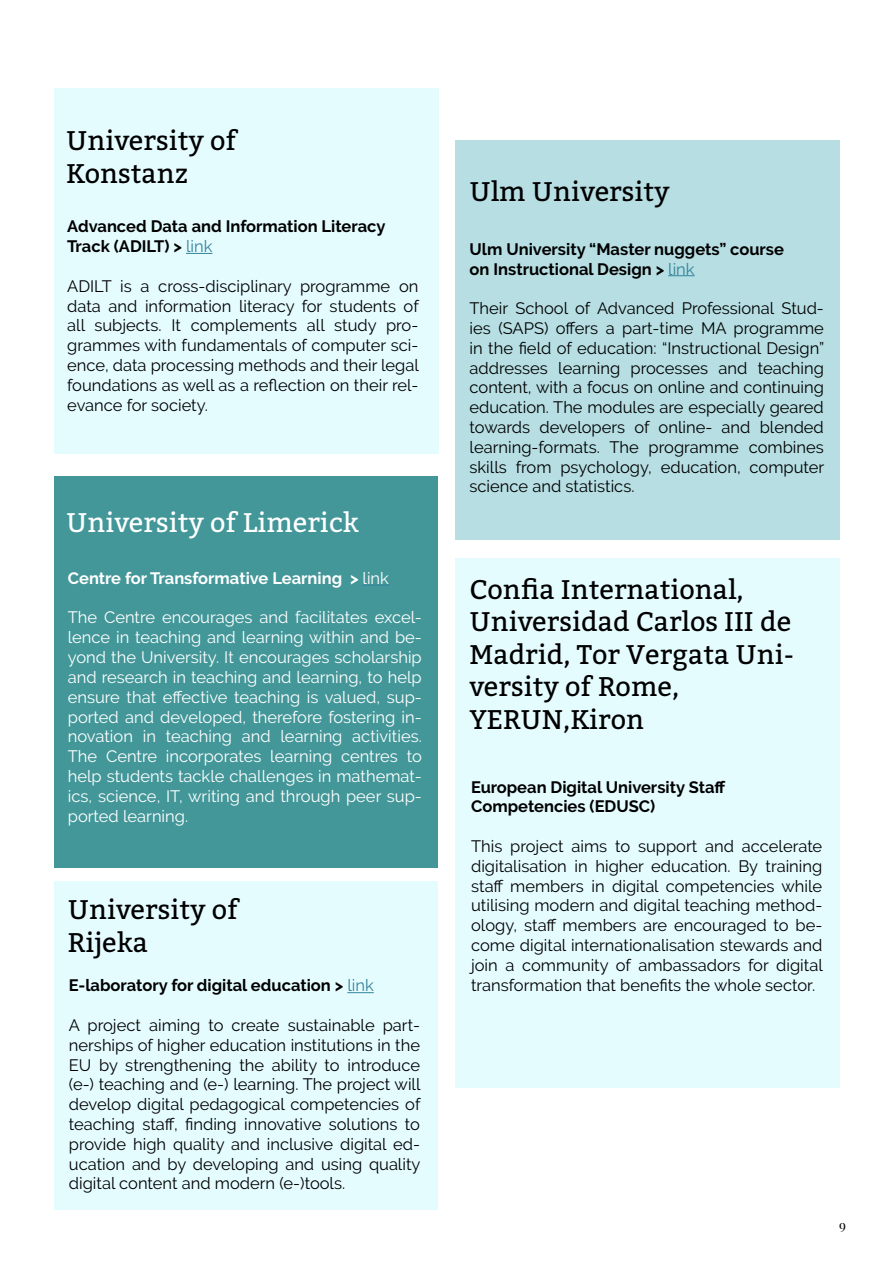
<style>
.page{position:relative;width:893px;height:1263px;background:#fff}
.page>*{position:absolute;margin:0;border:0;box-sizing:border-box;transform-origin:0 0}
.t1{font:27px/32.4px "Bitter";color:#000}
.t2{font:27px "Bitter";color:#fff}
.t3{font:16.5px/19.8px "Raleway";color:#000;text-align:justify}
.t4{font:16.5px/19.8px "Raleway";color:#fff;text-align:justify}
.t5{font:700 16.5px/19.8px "Raleway";color:#000}
.t6{font:700 16.5px "Raleway";color:#fff}
.t7{font:13.5px "Playfair Display";color:#000}
.s1{font-weight:400;color:#33849b}
.s2{font-weight:400}
</style>
<div class="page">
<div style="left:54px;top:881px;width:384px;height:329px;background:#e5fcff"></div>
<div style="left:455px;top:558px;width:384px;height:530px;background:#e5fcff"></div>
<div style="left:54px;top:89px;width:384px;height:365px;background:#e5fcff"></div>
<div style="left:54px;top:476px;width:384px;height:391px;background:#439799"></div>
<svg style="left:363px;top:585px;width:26px;height:1px"></svg>
<svg style="left:186px;top:253px;width:26px;height:1px"></svg>
<svg style="left:347px;top:992px;width:27px;height:1px"></svg>
<div style="left:455px;top:140px;width:384px;height:400px;background:#b6dee3"></div>
<svg style="left:668px;top:275px;width:27px;height:1px"></svg>
<h1 class="t1" style="left:66px;top:125px;width:172px">University of<br>Konstanz</h1>
<p class="t5" style="left:67px;top:217px;width:320px">Advanced Data and Information Literacy<br>Track (ADILT) &gt; <span class="s1">link</span></p>
<p class="t3" style="left:67px;top:276px;width:353px">ADILT is a cross-disciplinary programme on data and information literacy for students of all subjects. It complements all study pro&shy;grammes with fundamentals of computer sci&shy;ence, data processing methods and their legal foundations as well as a reflection on their rel&shy;evance for society.</p>
<h1 class="t2" style="left:66px;top:506px;width:294px">University of Limerick</h1>
<p class="t6" style="left:68px;top:569px;width:323px">Centre for Transformative Learning &gt; <span class="s2">link</span></p>
<p class="t4" style="left:68px;top:608px;width:355px">The Centre encourages and facilitates excel&shy;lence in teaching and learning within and be&shy;yond the University. It encourages scholarship and research in teaching and learning, to help ensure that effective teaching is valued, sup&shy;ported and developed, therefore fostering in&shy;novation in teaching and learning activities.<br>The Centre incorporates learning centres to help students tackle challenges in mathemat&shy;ics, science, IT, writing and through peer sup&shy;ported learning.</p>
<h1 class="t1" style="left:68px;top:894px;width:172px">University of<br>Rijeka</h1>
<p class="t5" style="left:69px;top:976px;width:306px">E-laboratory for digital education &gt; <span class="s1">link</span></p>
<p class="t3" style="left:69px;top:1015px;width:353px">A project aiming to create sustainable part&shy;nerships of higher education institutions in the EU by strengthening the ability to introduce (e-) teaching and (e-) learning. The project will develop digital pedagogical competencies of teaching staff, finding innovative solutions to provide high quality and inclusive digital ed&shy;ucation and by developing and using quality digital content and modern (e-)tools.</p>
<h1 class="t1" style="left:469px;top:176px;width:202px">Ulm University</h1>
<p class="t5" style="left:469px;top:239px;width:316px">Ulm University “Master nuggets” course on Instructional Design &gt; <span class="s1">link</span></p>
<p class="t3" style="left:469px;top:298px;width:356px">Their School of Advanced Professional Stud&shy;ies (SAPS) offers a part-time MA programme in the field of education: “Instructional Design” addresses learning processes and teaching content, with a focus on online and continuing education. The modules are especially geared towards developers of online- and blended learning-formats. The programme combines skills from psychology, education, computer science and statistics.</p>
<h1 class="t1" style="left:469px;top:573px;width:326px">Confia International,<br>Universidad Carlos III de<br>Madrid, Tor Vergata Uni&shy;versity of Rome,<br>YERUN,Kiron</h1>
<p class="t5" style="left:471px;top:777px;width:256px">European Digital University Staff<br>Competencies (EDUSC)</p>
<p class="t3" style="left:471px;top:836px;width:353px">This project aims to support and accelerate digitalisation in higher education. By training staff members in digital competencies while utilising modern and digital teaching method&shy;ology, staff members are encouraged to be&shy;come digital internationalisation stewards and join a community of ambassadors for digital transformation that benefits the whole sector.</p>
<p class="t7" style="left:839px;top:1214px;width:8px">9</p>
</div>
